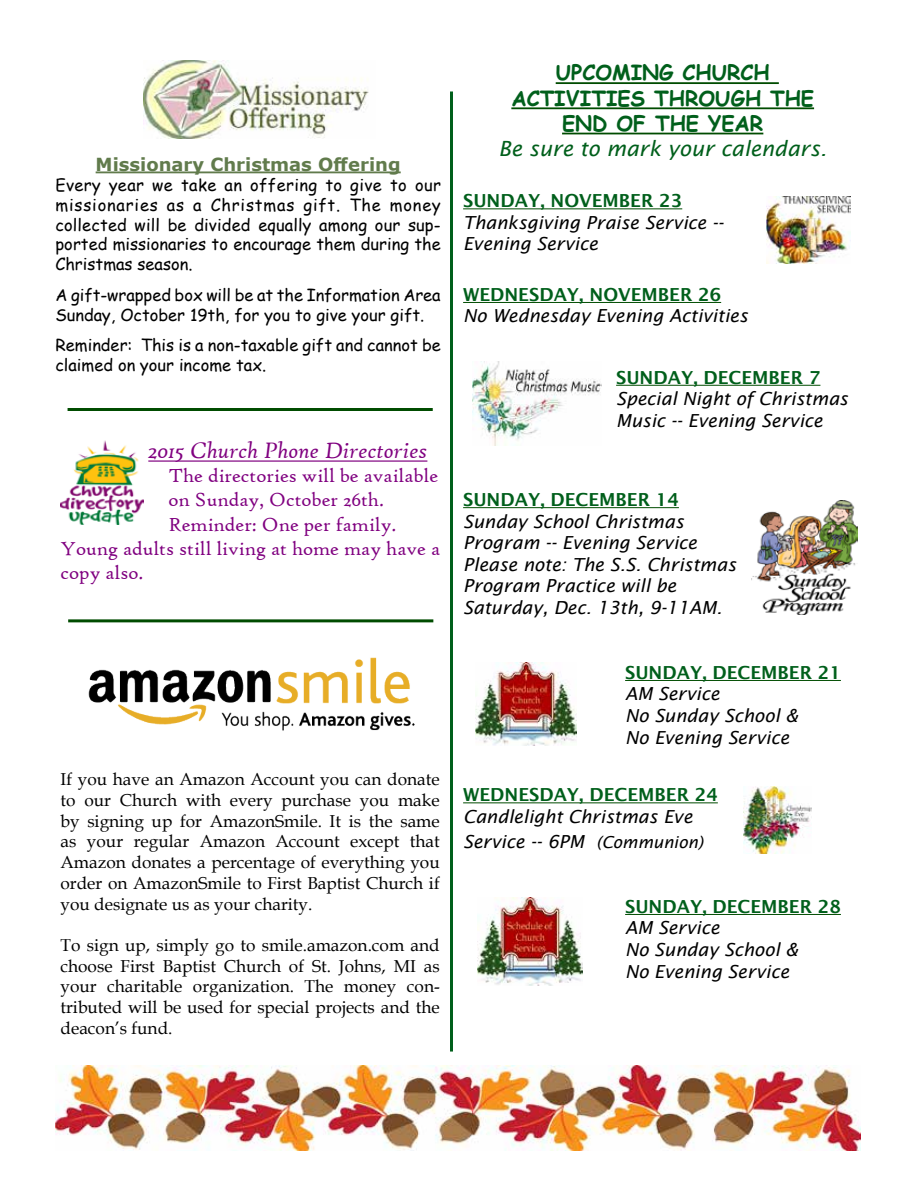
<style>
.page{position:relative;width:918px;height:1188px;background:#fff}
.page>*{position:absolute;margin:0;border:0;box-sizing:border-box;transform-origin:0 0}
.t1{font:italic 24px "High Tower Text";color:#800080}
.t2{font:700 21px/25.2px "Comic Sans MS";color:#005f1b;text-align:center}
.t3{font:italic 21px "Lucida Sans";color:#005f1b}
.t4{font:20.25px "High Tower Text";color:#800080}
.t5{font:italic 18px/21.6px "Lucida Sans";color:#000}
.t6{font:600 18px "Lucida Sans";color:#005f1b}
.t7{font:700 18px "Verdana";color:#617b4c}
.t8{font:17.25px/20.7px "Book Antiqua";color:#000;text-align:justify}
.t9{font:16.5px/19.8px "Comic Sans MS";color:#000}
.s1{font-size:16.5px}
</style>
<div class="page">
<hr style="left:450px;top:91px;width:3px;height:961px;background:#005f1b">
<hr style="left:463px;top:208px;width:219px;height:1px;background:#004c00">
<hr style="left:463px;top:302px;width:258px;height:1px;background:#004c00">
<hr style="left:616px;top:385px;width:204px;height:1px;background:#004c00">
<hr style="left:463px;top:507px;width:216px;height:1px;background:#004c00">
<hr style="left:625px;top:680px;width:216px;height:1px;background:#004c00">
<hr style="left:463px;top:802px;width:255px;height:1px;background:#004c00">
<hr style="left:625px;top:914px;width:216px;height:1px;background:#004c00">
<img style="left:744px;top:787px;width:68px;height:67px">
<hr style="left:556px;top:82px;width:223px;height:2px;background:#004c00">
<hr style="left:511px;top:107px;width:303px;height:2px;background:#004c00">
<hr style="left:562px;top:133px;width:201px;height:1px;background:#004c00">
<img style="left:88px;top:657px;width:327px;height:74px">
<img style="left:56px;top:1066px;width:805px;height:84px">
<img style="left:767px;top:196px;width:84px;height:67px">
<img style="left:752px;top:500px;width:106px;height:115px">
<img style="left:477px;top:897px;width:105px;height:89px">
<hr style="left:68px;top:408px;width:365px;height:3px;background:#004c00">
<hr style="left:68px;top:619px;width:365px;height:3px;background:#004c00">
<hr style="left:96px;top:171px;width:305px;height:2px;background:#617b4c">
<hr style="left:148px;top:460px;width:279px;height:2px;background:#800080">
<img style="left:60px;top:440px;width:83px;height:84px">
<img style="left:143px;top:61px;width:226px;height:77px">
<img style="left:472px;top:362px;width:130px;height:84px">
<img style="left:475px;top:663px;width:102px;height:82px">
<p class="t7" style="left:96px;top:152px;width:307px">Missionary Christmas Offering</p>
<p class="t9" style="left:56px;top:175px;width:387px;text-align:justify">Every year we take an offering to give to our missionaries as a Christmas gift. The money collected will be divided equally among our sup&shy;ported missionaries to encourage them during the Christmas season.</p>
<p class="t9" style="left:56px;top:284px;width:387px">A gift-wrapped box will be at the Information Area<br>Sunday, October 19th, for you to give your gift.</p>
<p class="t9" style="left:56px;top:335px;width:387px">Reminder: This is a non-taxable gift and cannot be claimed on your income tax.</p>
<h1 class="t1" style="left:148px;top:436px;width:281px">2015 Church Phone Directories</h1>
<p class="t4" style="left:169px;top:464px;width:271px">The directories will be available</p>
<p class="t4" style="left:169px;top:488px;width:217px">on Sunday, October 26th.</p>
<p class="t4" style="left:169px;top:513px;width:230px">Reminder: One per family.</p>
<p class="t4" style="left:61px;top:537px;width:381px">Young adults still living at home may have a</p>
<p class="t4" style="left:61px;top:561px;width:84px">copy also.</p>
<p class="t8" style="left:61px;top:769px;width:381px">If you have an Amazon Account you can donate to our Church with every purchase you make by signing up for AmazonSmile. It is the same as your regular Amazon Account except that Amazon donates a percentage of everything you order on AmazonSmile to First Baptist Church if you designate us as your charity.</p>
<p class="t8" style="left:61px;top:934px;width:381px">To sign up, simply go to smile.amazon.com and choose First Baptist Church of St. Johns, MI as your charitable organization. The money con&shy;tributed will be used for special projects and the deacon’s fund.</p>
<p class="t2" style="left:511px;top:59px;width:304px">UPCOMING CHURCH<br>ACTIVITIES THROUGH THE<br>END OF THE YEAR</p>
<p class="t3" style="left:499px;top:136px;width:330px">Be sure to mark your calendars.</p>
<p class="t6" style="left:463px;top:190px;width:221px">SUNDAY, NOVEMBER 23</p>
<p class="t5" style="left:463px;top:211px;width:262px">Thanksgiving Praise Service --<br>Evening Service</p>
<p class="t6" style="left:463px;top:284px;width:260px">WEDNESDAY, NOVEMBER 26</p>
<p class="t5" style="left:463px;top:305px;width:286px">No Wednesday Evening Activities</p>
<p class="t6" style="left:616px;top:367px;width:206px">SUNDAY, DECEMBER 7</p>
<p class="t5" style="left:616px;top:388px;width:233px">Special Night of Christmas<br>Music -- Evening Service</p>
<p class="t6" style="left:463px;top:489px;width:217px">SUNDAY, DECEMBER 14</p>
<p class="t5" style="left:463px;top:510px;width:275px">Sunday School Christmas<br>Program -- Evening Service<br>Please note: The S.S. Christmas<br>Program Practice will be<br>Saturday, Dec. 13th, 9-11AM.</p>
<p class="t6" style="left:625px;top:662px;width:217px">SUNDAY, DECEMBER 21</p>
<p class="t5" style="left:625px;top:683px;width:175px">AM Service<br>No Sunday School &amp;<br>No Evening Service</p>
<p class="t6" style="left:463px;top:784px;width:256px">WEDNESDAY, DECEMBER 24</p>
<p class="t5" style="left:463px;top:804px;width:242px;line-height:25.2px">Candlelight Christmas Eve<br>Service -- 6PM <span class="s1">(Communion)</span></p>
<p class="t6" style="left:625px;top:896px;width:217px">SUNDAY, DECEMBER 28</p>
<p class="t5" style="left:625px;top:917px;width:175px">AM Service<br>No Sunday School &amp;<br>No Evening Service</p>
</div>
